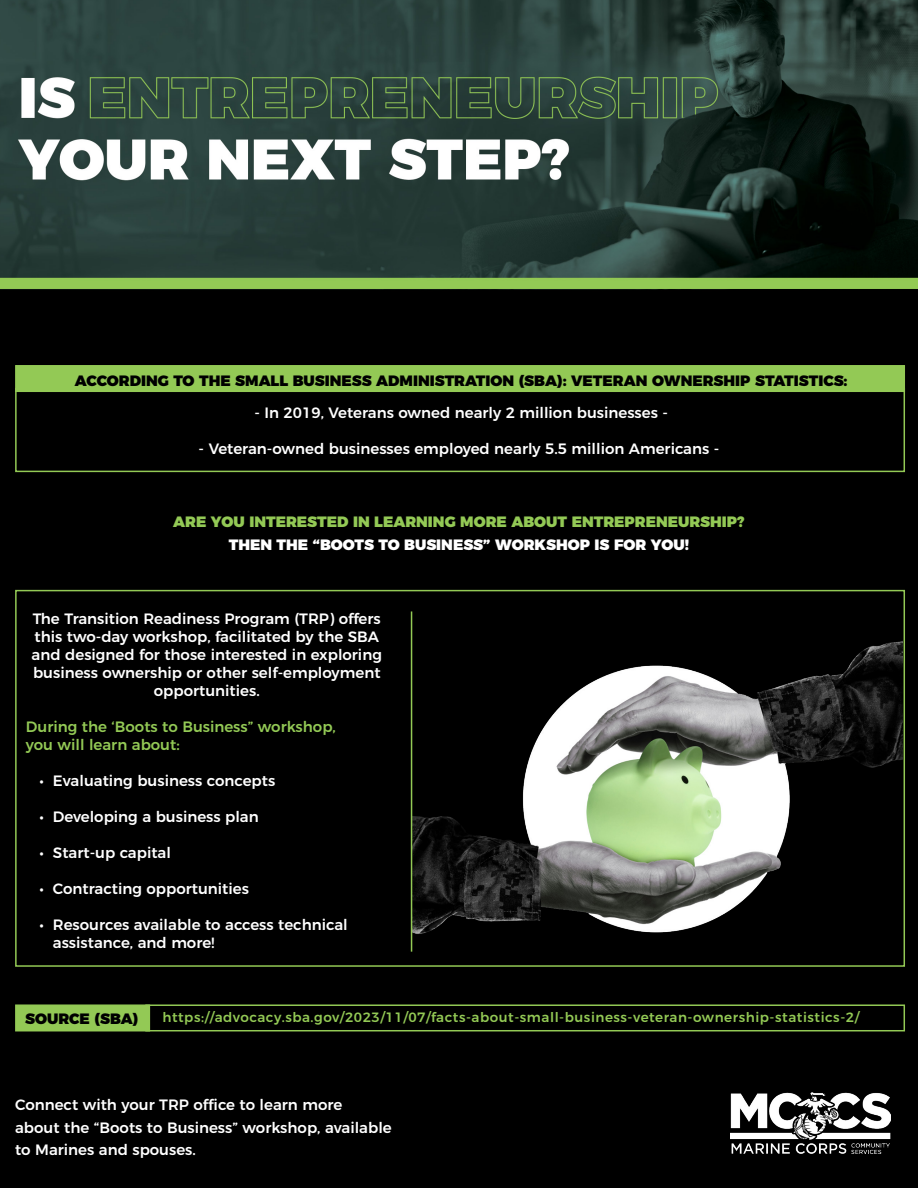
<style>
.page{position:relative;width:918px;height:1188px;background:#fff}
.page>*{position:absolute;margin:0;border:0;box-sizing:border-box;transform-origin:0 0}
.t1{font:500 15px/18px "Montserrat";color:#fff}
.t2{font:900 15px "Montserrat";color:#000}
.t3{font:500 15px/18px "Montserrat";color:#93c955}
.t4{font:900 15px "Montserrat";color:#93c955}
.t5{font:900 15px "Montserrat";color:#fff}
.t6{font:500 13.5px "Montserrat";letter-spacing:.04em;color:#93c955}
</style>
<div class="page">
<img style="left:0;top:0;width:918px;height:1188px">
<div style="left:15px;top:365px;width:890px;height:27px;background:#93c955"></div>
<div style="left:15px;top:388px;width:890px;height:84px;border:2px solid #93c955"></div>
<img style="left:731px;top:1093px;width:160px;height:61px">
<img style="left:412px;top:555px;width:491px;height:492px">
<hr style="left:411px;top:611px;width:1px;height:341px;background:#93c955">
<div style="left:15px;top:1004px;width:135px;height:27px;background:#93c955;border:2px solid #93c955"></div>
<div style="left:145px;top:1004px;width:760px;height:27px;border:2px solid #93c955"></div>
<p class="t2" style="left:75px;top:368px;width:774px">ACCORDING TO THE SMALL BUSINESS ADMINISTRATION (SBA): VETERAN OWNERSHIP STATISTICS:</p>
<p class="t1" style="left:255px;top:402px;width:415px">- In 2019, Veterans owned nearly 2 million businesses -</p>
<p class="t1" style="left:199px;top:438px;width:522px">- Veteran-owned businesses employed nearly 5.5 million Americans -</p>
<p class="t4" style="left:173px;top:509px;width:573px">ARE YOU INTERESTED IN LEARNING MORE ABOUT ENTREPRENEURSHIP?</p>
<p class="t5" style="left:229px;top:532px;width:462px">THEN THE “BOOTS TO BUSINESS” WORKSHOP IS FOR YOU!</p>
<p class="t1" style="left:32px;top:608px;width:352px;text-align:center">The Transition Readiness Program (TRP) offers this two-day workshop, facilitated by the SBA and designed for those interested in exploring business ownership or other self-employment opportunities.</p>
<p class="t3" style="left:26px;top:716px;width:311px">During the ‘Boots to Business” workshop, you will learn about:</p>
<p class="t1" style="left:39px;top:770px;width:237px">• Evaluating business concepts</p>
<p class="t1" style="left:39px;top:806px;width:221px">• Developing a business plan</p>
<p class="t1" style="left:39px;top:842px;width:133px">• Start-up capital</p>
<p class="t1" style="left:39px;top:878px;width:211px">• Contracting opportunities</p>
<p class="t1" style="left:53px;top:914px;width:296px;text-indent:-14px">• Resources available to access technical assistance, and more!</p>
<p class="t2" style="left:25px;top:1007px;width:115px">SOURCE (SBA)</p>
<p class="t6" style="left:162px;top:1006px;width:698px">https://advocacy.sba.gov/2023/11/07/facts-about-small-business-veteran-ownership-statistics-2/</p>
<p class="t1" style="left:15px;top:1092px;width:378px;line-height:22.5px">Connect with your TRP office to learn more<br>about the “Boots to Business” workshop, available to Marines and spouses.</p>
</div>
